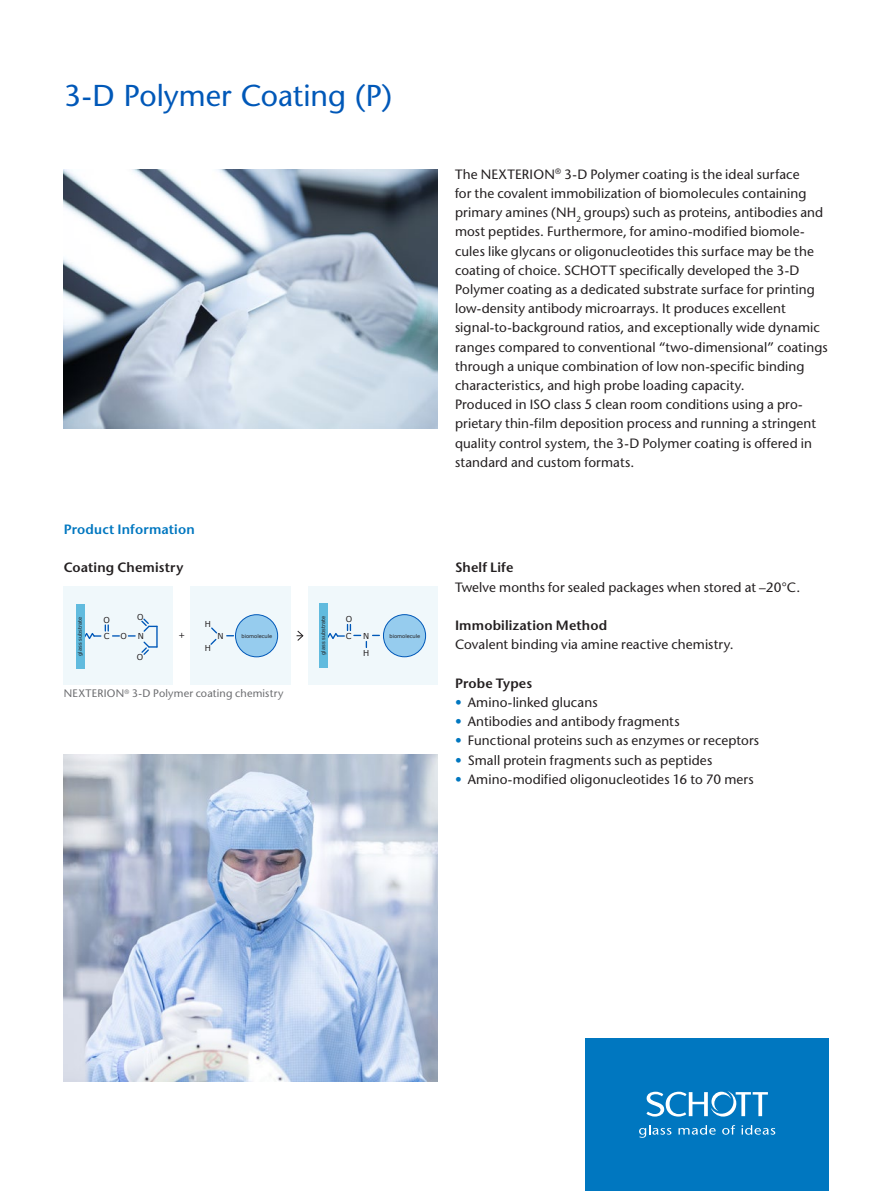
<style>
.page{position:relative;width:893px;height:1191px;background:#fff}
.page>*{position:absolute;margin:0;border:0;box-sizing:border-box;transform-origin:0 0}
._03_Headline_blau{font:500 30.15px "Stone Sans Std";color:#0058b8}
._07_Body-copy{font:500 13.5px/19.2px "Stone Sans Std";letter-spacing:.005em;color:#231f20}
._07_Body-copy-2{font:600 13.5px "Stone Sans Std";letter-spacing:.01em;color:#231f20}
._06_Sub-headline02{font:600 13.5px "Stone Sans Std";letter-spacing:.01em;color:#231f20}
._06_Sub-headline02-2{font:600 13.5px "Stone Sans Std";letter-spacing:.01em;color:#0077c0}
._09_BU_regular{font:500 10.8px "Stone Sans Std";letter-spacing:.02em;color:#6c6d70}
.t1{font:8.25px "Verdana";color:#231f20}
.t2{font:5.1px "Verdana";color:#231f20}
.s1{color:#0077c0}
</style>
<div class="page">
<div style="left:585px;top:1038px;width:244px;height:153px;background:#0077c0"></div>
<svg style="left:646px;top:1091px;width:122px;height:25px"></svg>
<svg style="left:639px;top:1125px;width:32px;height:12px"></svg>
<svg style="left:678px;top:1125px;width:38px;height:9px"></svg>
<svg style="left:722px;top:1125px;width:13px;height:9px"></svg>
<svg style="left:741px;top:1125px;width:34px;height:9px"></svg>
<div style="left:191px;top:586px;width:100px;height:99px;background:#f0f8fb"></div>
<div style="left:235px;top:614px;width:43px;height:43px;background:#96ccee;border-radius:50%"></div>
<div style="left:235px;top:614px;width:43px;height:43px;border:1px solid #0058b8;border-radius:50%"></div>
<div style="left:64px;top:586px;width:109px;height:99px;background:#f0f8fb"></div>
<div style="left:309px;top:586px;width:129px;height:99px;background:#f0f8fb"></div>
<hr style="left:156px;top:626px;width:2px;height:21px;background:#0058b8">
<svg style="left:128px;top:618px;width:29px;height:37px"></svg>
<svg style="left:297px;top:630px;width:7px;height:11px"></svg>
<svg style="left:210px;top:627px;width:8px;height:18px"></svg>
<div style="left:383px;top:614px;width:43px;height:43px;background:#96ccee;border-radius:50%"></div>
<div style="left:383px;top:614px;width:43px;height:43px;border:1px solid #0058b8;border-radius:50%"></div>
<svg style="left:84px;top:625px;width:35px;height:16px"></svg>
<svg style="left:328px;top:624px;width:39px;height:23px"></svg>
<div style="left:76px;top:604px;width:8px;height:65px;background:#61bbde"></div>
<div style="left:320px;top:603px;width:8px;height:65px;background:#61bbde"></div>
<img style="left:64px;top:169px;width:374px;height:259px">
<img style="left:64px;top:755px;width:374px;height:326px">
<p class="_03_Headline_blau" style="left:64px;top:78px;width:330px">3-D Polymer Coating (P)</p>
<p class="_06_Sub-headline02-2" style="left:64px;top:521px;width:132px">Product Information</p>
<p class="_06_Sub-headline02" style="left:64px;top:559px;width:121px">Coating Chemistry</p>
<p class="t1" style="left:104px;top:614px;width:8px">O</p>
<p class="t1" style="left:137px;top:611px;width:8px">O</p>
<p class="t1" style="left:346px;top:613px;width:8px">O</p>
<p class="t1" style="left:137px;top:651px;width:8px">O</p>
<p class="t2" style="left:76px;top:656px;width:40px;rotate:-90deg">glass substrate</p>
<p class="t2" style="left:320px;top:655px;width:40px;rotate:-90deg">glass substrate</p>
<p class="t1" style="left:205px;top:618px;width:8px">H</p>
<p class="t1" style="left:205px;top:642px;width:8px">H</p>
<p class="t1" style="left:104px;top:630px;width:7px">C</p>
<p class="t1" style="left:121px;top:630px;width:8px">O</p>
<p class="t1" style="left:138px;top:630px;width:8px">N</p>
<p class="t2" style="left:242px;top:632px;width:32px">biomolecule</p>
<p class="t1" style="left:346px;top:630px;width:7px">C</p>
<p class="t1" style="left:363px;top:630px;width:8px">N</p>
<p class="t1" style="left:178px;top:629px;width:8px">+</p>
<p class="t1" style="left:217px;top:630px;width:8px">N</p>
<p class="t1" style="left:363px;top:647px;width:8px">H</p>
<p class="_09_BU_regular" style="left:64px;top:687px;width:221px">NEXTERION<sup>®</sup> 3-D Polymer coating chemistry</p>
<p class="t2" style="left:389px;top:632px;width:32px">biomolecule</p>
<p class="_07_Body-copy" style="left:455px;top:164px;width:374px">The NEXTERION<sup>®</sup> 3-D Polymer coating is the ideal surface<br>for the covalent immobilization of biomolecules containing primary amines (NH<sub>2</sub> groups) such as proteins, antibodies and most peptides. Furthermore, for amino-modified biomole&shy;cules like glycans or oligonucleotides this surface may be the coating of choice. SCHOTT specifically developed the 3-D Polymer coating as a dedicated substrate surface for printing low-density antibody microarrays. It produces excellent signal-to-background ratios, and exceptionally wide dynamic ranges compared to conventional “two-dimensional” coatings through a unique combination of low non-specific binding characteristics, and high probe loading capacity.</p>
<p class="_07_Body-copy" style="left:455px;top:395px;width:363px">Produced in ISO class 5 clean room conditions using a pro&shy;prietary thin-film deposition process and running a stringent quality control system, the 3-D Polymer coating is offered in standard and custom formats.</p>
<p class="_06_Sub-headline02" style="left:455px;top:559px;width:60px">Shelf Life</p>
<p class="_07_Body-copy" style="left:455px;top:577px;width:347px">Twelve months for sealed packages when stored at –20°C.</p>
<p class="_07_Body-copy-2" style="left:455px;top:617px;width:154px">Immobilization Method</p>
<p class="_07_Body-copy" style="left:455px;top:635px;width:280px">Covalent binding via amine reactive chemistry.</p>
<p class="_07_Body-copy-2" style="left:455px;top:675px;width:79px">Probe Types</p>
<p class="_07_Body-copy" style="left:455px;top:692px;width:144px"><span class="s1">•</span> Amino-linked glucans</p>
<p class="_07_Body-copy" style="left:455px;top:712px;width:226px"><span class="s1">•</span> Antibodies and antibody fragments</p>
<p class="_07_Body-copy" style="left:455px;top:731px;width:306px"><span class="s1">•</span> Functional proteins such as enzymes or receptors</p>
<p class="_07_Body-copy" style="left:455px;top:750px;width:259px"><span class="s1">•</span> Small protein fragments such as peptides</p>
<p class="_07_Body-copy" style="left:455px;top:769px;width:300px"><span class="s1">•</span> Amino-modified oligonucleotides 16 to 70 mers</p>
</div>
